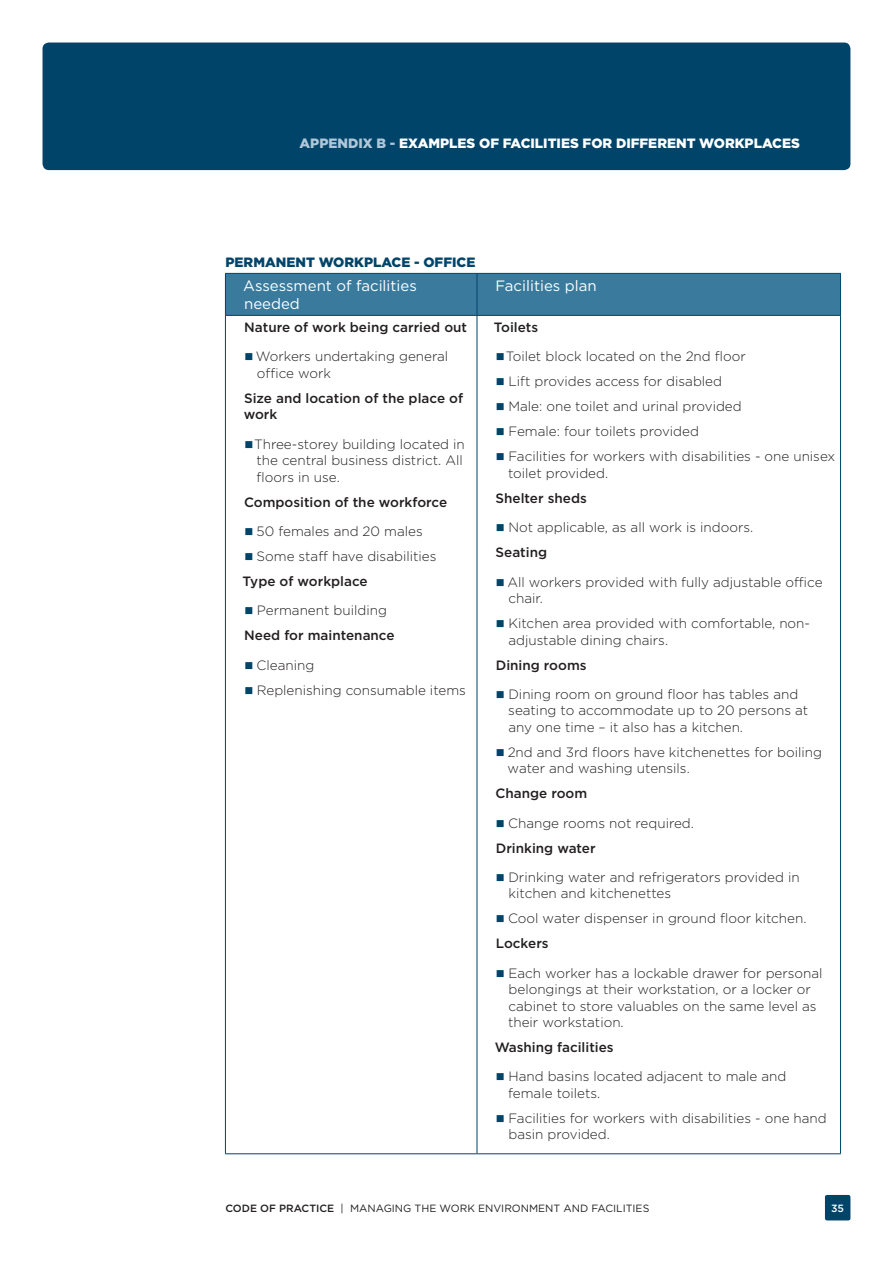
<style>
.page{position:relative;width:893px;height:1263px;background:#fff}
.page>*{position:absolute;margin:0;border:0;box-sizing:border-box;transform-origin:0 0}
.Body_copy{font:15px/18px "Gotham";color:#fff}
.t1{font:300 13.5px/16.5px "Gotham";color:#231f20}
.Body_copy-2{font:500 13.5px/16.5px "Gotham";color:#231f20}
.Running_header{font:900 13.5px "Gotham";color:#fff}
.Body_copy-3{font:900 13.5px "Gotham";color:#00446a}
.t2{font:10.5px "Gotham";color:#231f20}
.t3{font:500 10.5px "Gotham";color:#fff}
.s1{color:#b0c7d9}
.s2{font-weight:500}
</style>
<div class="page">
<div style="left:43px;top:43px;width:807px;height:127px;background:#00446a;border-radius:6px"></div>
<div style="left:825px;top:1195px;width:25px;height:25px;background:#00446a;border-radius:2px"></div>
<div style="left:226px;top:274px;width:614px;height:41px;background:#397a9d"></div>
<hr style="left:225px;top:273px;width:252px;height:1px;background:#00446a">
<hr style="left:225px;top:274px;width:1px;height:41px;background:#00446a">
<hr style="left:477px;top:273px;width:364px;height:1px;background:#00446a">
<hr style="left:477px;top:274px;width:1px;height:41px;background:#00446a">
<hr style="left:840px;top:274px;width:1px;height:41px;background:#00446a">
<hr style="left:225px;top:315px;width:252px;height:1px;background:#00446a">
<hr style="left:225px;top:316px;width:1px;height:837px;background:#00446a">
<hr style="left:477px;top:315px;width:364px;height:1px;background:#00446a">
<hr style="left:477px;top:316px;width:1px;height:837px;background:#00446a">
<hr style="left:840px;top:316px;width:1px;height:837px;background:#00446a">
<hr style="left:225px;top:1153px;width:252px;height:1px;background:#00446a">
<hr style="left:477px;top:1153px;width:364px;height:1px;background:#00446a">
<p class="Running_header" style="left:300px;top:135px;width:502px"><span class="s1">APPENDIX B -</span> EXAMPLES OF FACILITIES FOR DIFFERENT WORKPLACES</p>
<p class="Body_copy-3" style="left:226px;top:254px;width:251px">PERMANENT WORKPLACE - OFFICE</p>
<p class="Body_copy" style="left:243px;top:277px;width:175px">Assessment of facilities needed</p>
<p class="Body_copy" style="left:495px;top:277px;width:103px">Facilities plan</p>
<p class="Body_copy-2" style="left:244px;top:319px;width:224px">Nature of work being carried out</p>
<p class="t1" style="left:256px;top:348px;width:194px">Workers undertaking general office work</p>
<p class="Body_copy-2" style="left:244px;top:390px;width:221px">Size and location of the place of work</p>
<p class="t1" style="left:254px;top:436px;width:212px">Three-storey building located in the central business district. All floors in use.</p>
<p class="Body_copy-2" style="left:244px;top:494px;width:205px">Composition of the workforce</p>
<p class="t1" style="left:257px;top:523px;width:168px">50 females and 20 males</p>
<p class="t1" style="left:257px;top:548px;width:181px">Some staff have disabilities</p>
<p class="Body_copy-2" style="left:242px;top:573px;width:127px">Type of workplace</p>
<p class="t1" style="left:257px;top:602px;width:132px">Permanent building</p>
<p class="Body_copy-2" style="left:244px;top:627px;width:152px">Need for maintenance</p>
<p class="t1" style="left:257px;top:656px;width:59px">Cleaning</p>
<p class="t1" style="left:257px;top:681px;width:211px">Replenishing consumable items</p>
<p class="Body_copy-2" style="left:494px;top:319px;width:46px">Toilets</p>
<p class="t1" style="left:506px;top:348px;width:241px">Toilet block located on the 2nd floor</p>
<p class="t1" style="left:508px;top:373px;width:215px">Lift provides access for disabled</p>
<p class="t1" style="left:508px;top:398px;width:235px">Male: one toilet and urinal provided</p>
<p class="t1" style="left:508px;top:423px;width:192px">Female: four toilets provided</p>
<p class="t1" style="left:508px;top:448px;width:329px">Facilities for workers with disabilities - one unisex toilet provided.</p>
<p class="Body_copy-2" style="left:496px;top:490px;width:93px">Shelter sheds</p>
<p class="t1" style="left:508px;top:519px;width:246px">Not applicable, as all work is indoors.</p>
<p class="Body_copy-2" style="left:496px;top:544px;width:53px">Seating</p>
<p class="t1" style="left:507px;top:573px;width:317px">All workers provided with fully adjustable office chair.</p>
<p class="t1" style="left:508px;top:615px;width:303px">Kitchen area provided with comfortable, non&shy;adjustable dining chairs.</p>
<p class="Body_copy-2" style="left:496px;top:656px;width:92px">Dining rooms</p>
<p class="t1" style="left:508px;top:686px;width:301px">Dining room on ground floor has tables and seating to accommodate up to 20 persons at any one time – it also has a kitchen.</p>
<p class="t1" style="left:508px;top:744px;width:316px">2nd and 3rd floors have kitchenettes for boiling water and washing utensils.</p>
<p class="Body_copy-2" style="left:496px;top:785px;width:93px">Change room</p>
<p class="t1" style="left:508px;top:814px;width:187px">Change rooms not required.</p>
<p class="Body_copy-2" style="left:496px;top:839px;width:101px">Drinking water</p>
<p class="t1" style="left:508px;top:869px;width:293px">Drinking water and refrigerators provided in kitchen and kitchenettes</p>
<p class="t1" style="left:508px;top:910px;width:300px">Cool water dispenser in ground floor kitchen.</p>
<p class="Body_copy-2" style="left:496px;top:935px;width:54px">Lockers</p>
<p class="t1" style="left:508px;top:964px;width:316px">Each worker has a lockable drawer for personal belongings at their workstation, or a locker or cabinet to store valuables on the same level as their workstation.</p>
<p class="Body_copy-2" style="left:495px;top:1039px;width:120px">Washing facilities</p>
<p class="t1" style="left:508px;top:1068px;width:280px">Hand basins located adjacent to male and female toilets.</p>
<p class="t1" style="left:508px;top:1110px;width:320px">Facilities for workers with disabilities - one hand basin provided.</p>
<p class="t2" style="left:225px;top:1202px;width:425px"><span class="s2">CODE OF PRACTICE</span> | MANAGING THE WORK ENVIRONMENT AND FACILITIES</p>
<p class="t3" style="left:831px;top:1202px;width:14px">35</p>
</div>
